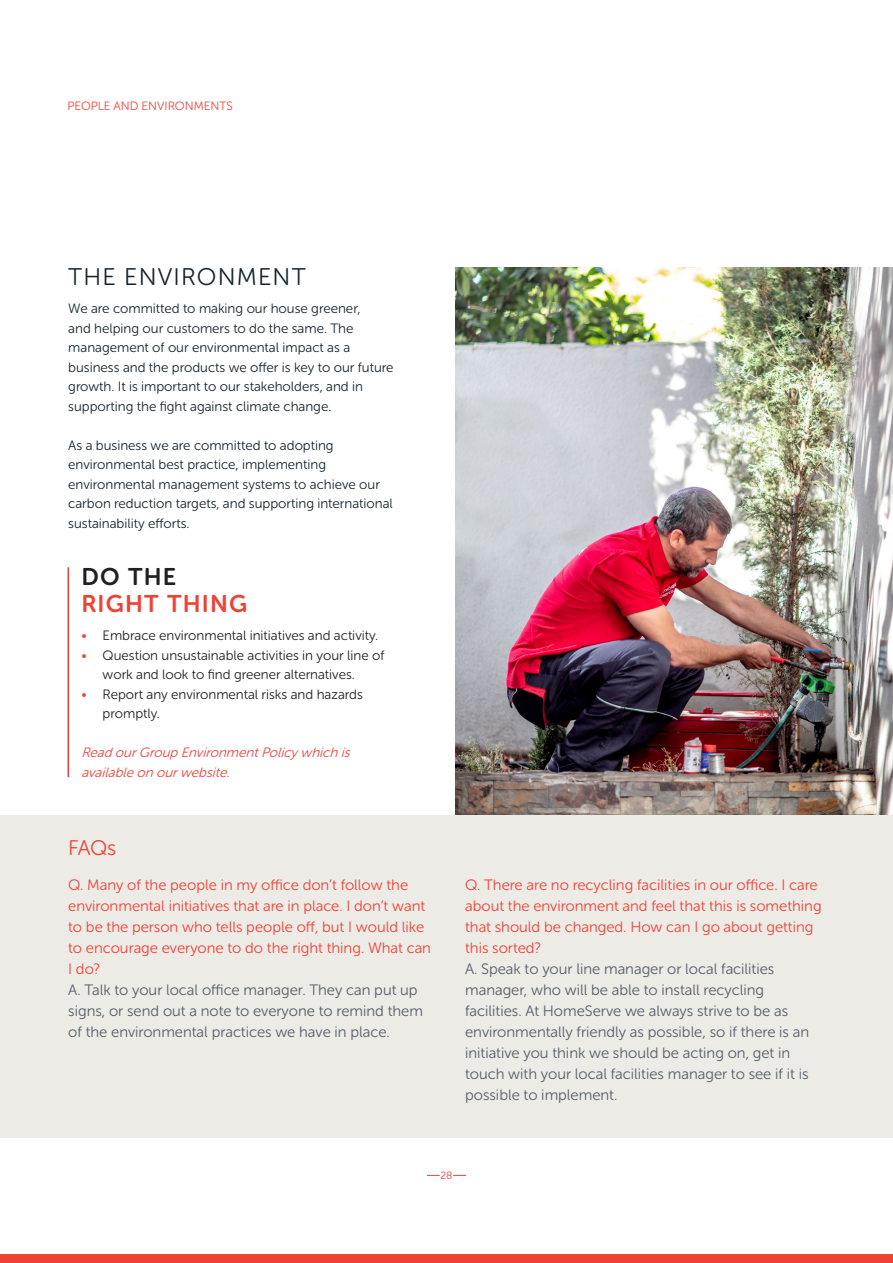
<style>
.page{position:relative;width:893px;height:1263px;background:#fff}
.page>*{position:absolute;margin:0;border:0;box-sizing:border-box;transform-origin:0 0}
.Body_Text{font:24px/27px "Museo Sans Rounded 700";letter-spacing:.05em;color:#ee4237}
.Body_Text-2{font:24px "Museo Sans Rounded 300";letter-spacing:.05em;color:#16242e}
.Subsection_Title{font:21px "Museo Sans Rounded 300";color:#ee4237}
.Body_Text-3{font:15px/21px "Museo Sans Rounded 300";color:#545e6b}
.Body_Text-4{font:15px/21px "Museo Sans Rounded 300";color:#ee4237}
.Body_Text-5{font:13.5px/19.5px "Museo Sans Rounded 300";color:#16242e}
.Body_Text-6{font:13.5px/19.5px "Museo Sans Rounded 300";color:#231f20}
.Body_Text-7{font:italic 13.5px/19.5px "Museo Sans Rounded 300";color:#ee4237}
.Section_Title{font:12px "Museo Sans Rounded 300";color:#ee4237}
.t1{font:10.5px "Museo Sans Rounded 300";color:#ee4237}
.s1{color:#231f20}
.s2{color:#ee4237}
</style>
<div class="page">
<img style="left:455px;top:267px;width:438px;height:548px">
<div style="left:0;top:815px;width:893px;height:323px;background:#edebe6"></div>
<hr style="left:68px;top:567px;width:1px;height:210px;background:#ee4237">
<div style="left:0;top:1254px;width:893px;height:9px;background:#ee4237"></div>
<svg style="left:427px;top:1175px;width:13px;height:1px"></svg>
<svg style="left:453px;top:1175px;width:13px;height:1px"></svg>
<p class="Section_Title" style="left:68px;top:99px;width:167px">PEOPLE AND ENVIRONMENTS</p>
<p class="Body_Text-2" style="left:68px;top:264px;width:239px">THE ENVIRONMENT</p>
<p class="Body_Text-5" style="left:68px;top:299px;width:327px">We are committed to making our house greener,<br>and helping our customers to do the same. The management of our environmental impact as a business and the products we offer is key to our future growth. It is important to our stakeholders, and in supporting the fight against climate change.</p>
<p class="Body_Text-5" style="left:68px;top:435px;width:326px">As a business we are committed to adopting environmental best practice, implementing environmental management systems to achieve our carbon reduction targets, and supporting international sustainability efforts.</p>
<p class="Body_Text" style="left:81px;top:563px;width:167px"><span class="s1">DO THE<br></span>RIGHT THING</p>
<p class="Body_Text-6" style="left:81px;top:626px;width:298px"><span class="s2">•</span> Embrace environmental initiatives and activity.</p>
<p class="Body_Text-6" style="left:103px;top:645px;width:283px;text-indent:-21px"><span class="s2">•</span> Question unsustainable activities in your line of work and look to find greener alternatives.</p>
<p class="Body_Text-6" style="left:103px;top:684px;width:262px;text-indent:-21px"><span class="s2">•</span> Report any environmental risks and hazards promptly.</p>
<p class="Body_Text-7" style="left:81px;top:743px;width:274px">Read ourGroup EnvironmentPolicy which is availableon ourwebsite.</p>
<p class="Subsection_Title" style="left:68px;top:836px;width:49px">FAQs</p>
<p class="Body_Text-4" style="left:68px;top:875px;width:364px">Q. Many of the people in my office don’t follow the environmental initiatives that are in place. I don’t want to be the person who tells people off, but I would like to encourage everyone to do the right thing. What can I do?</p>
<p class="Body_Text-3" style="left:68px;top:980px;width:356px">A. Talk to your local office manager. They can put up signs, or send out a note to everyone to remind them of the environmental practices we have in place.</p>
<p class="Body_Text-4" style="left:465px;top:875px;width:358px">Q. There are no recycling facilities in our office. I care about the environment and feel that this is something that should be changed. How can I go about getting this sorted?</p>
<p class="Body_Text-3" style="left:465px;top:959px;width:346px">A. Speak to your line manager or local facilities manager, who will be able to install recycling facilities. At HomeServe we always strive to be as environmentally friendly as possible, so if there is an initiative you think we should be acting on, get in touch with your local facilities manager to see if it is possible to implement.</p>
<p class="t1" style="left:440px;top:1170px;width:14px">28</p>
</div>
